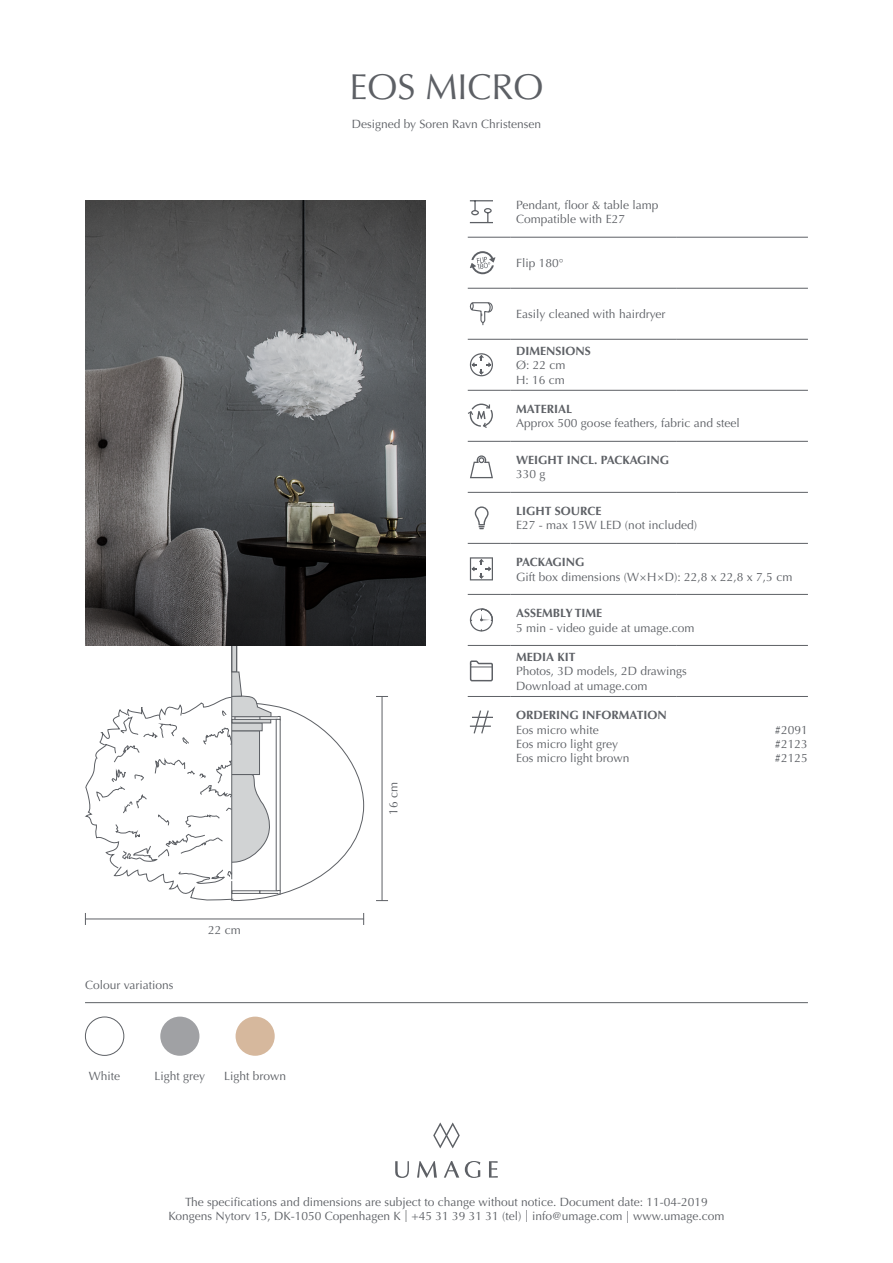
<style>
.page{position:relative;width:893px;height:1263px;background:#fff}
.page>*{position:absolute;margin:0;border:0;box-sizing:border-box;transform-origin:0 0}
.t1{font:36px "Optima LT Std";color:#5d6065}
.t2{font:12px/14.4px "Optima LT Std";color:#5d6065}
.t3{font:700 12px "Optima LT Std";color:#5d6065}
</style>
<div class="page">
<svg style="left:489px;top:1161px;width:9px;height:16px"></svg>
<svg style="left:433px;top:1123px;width:27px;height:25px"></svg>
<svg style="left:395px;top:1161px;width:14px;height:17px"></svg>
<svg style="left:417px;top:1161px;width:20px;height:16px"></svg>
<svg style="left:444px;top:1161px;width:15px;height:16px"></svg>
<svg style="left:465px;top:1161px;width:15px;height:17px"></svg>
<hr style="left:382px;top:696px;width:1px;height:205px;background:#5d6065">
<hr style="left:85px;top:918px;width:279px;height:1px;background:#5d6065">
<svg style="left:363px;top:913px;width:1px;height:12px"></svg>
<svg style="left:232px;top:646px;width:4px;height:25px"></svg>
<hr style="left:236px;top:551px;width:1px;height:121px;background:#5d6065">
<hr style="left:231px;top:634px;width:1px;height:245px;background:#5d6065">
<svg style="left:85px;top:671px;width:279px;height:230px"></svg>
<hr style="left:85px;top:1002px;width:723px;height:1px;background:#5d6065">
<img style="left:160px;top:1016px;width:39px;height:40px;border-radius:20px">
<img style="left:236px;top:1016px;width:39px;height:40px;border-radius:20px">
<div style="left:85px;top:1016px;width:39px;height:40px;border:1px solid #5d6065;border-radius:50%"></div>
<hr style="left:468px;top:237px;width:42px;height:1px;background:#5d6065">
<hr style="left:510px;top:237px;width:166px;height:1px;background:#5d6065">
<hr style="left:676px;top:237px;width:132px;height:1px;background:#5d6065">
<hr style="left:468px;top:288px;width:42px;height:1px;background:#5d6065">
<hr style="left:510px;top:288px;width:166px;height:1px;background:#5d6065">
<hr style="left:676px;top:288px;width:132px;height:1px;background:#5d6065">
<hr style="left:468px;top:339px;width:42px;height:1px;background:#5d6065">
<hr style="left:510px;top:339px;width:166px;height:1px;background:#5d6065">
<hr style="left:676px;top:339px;width:132px;height:1px;background:#5d6065">
<hr style="left:468px;top:390px;width:42px;height:1px;background:#5d6065">
<hr style="left:510px;top:390px;width:166px;height:1px;background:#5d6065">
<hr style="left:676px;top:390px;width:132px;height:1px;background:#5d6065">
<hr style="left:468px;top:441px;width:42px;height:1px;background:#5d6065">
<hr style="left:510px;top:441px;width:166px;height:1px;background:#5d6065">
<hr style="left:676px;top:441px;width:132px;height:1px;background:#5d6065">
<hr style="left:468px;top:492px;width:42px;height:1px;background:#5d6065">
<hr style="left:510px;top:492px;width:166px;height:1px;background:#5d6065">
<hr style="left:676px;top:492px;width:132px;height:1px;background:#5d6065">
<hr style="left:468px;top:543px;width:42px;height:1px;background:#5d6065">
<hr style="left:510px;top:543px;width:166px;height:1px;background:#5d6065">
<hr style="left:676px;top:543px;width:132px;height:1px;background:#5d6065">
<hr style="left:468px;top:594px;width:42px;height:1px;background:#5d6065">
<hr style="left:510px;top:594px;width:166px;height:1px;background:#5d6065">
<hr style="left:676px;top:594px;width:132px;height:1px;background:#5d6065">
<hr style="left:468px;top:645px;width:42px;height:1px;background:#5d6065">
<hr style="left:510px;top:645px;width:166px;height:1px;background:#5d6065">
<hr style="left:676px;top:645px;width:132px;height:1px;background:#5d6065">
<hr style="left:468px;top:696px;width:42px;height:1px;background:#5d6065">
<hr style="left:510px;top:696px;width:166px;height:1px;background:#5d6065">
<hr style="left:676px;top:696px;width:132px;height:1px;background:#5d6065">
<svg style="left:470px;top:200px;width:23px;height:23px"></svg>
<div style="left:484px;top:208px;width:8px;height:5px;border:1px solid #5d6065;border-radius:50%"></div>
<svg style="left:470px;top:251px;width:25px;height:23px"></svg>
<svg style="left:469px;top:302px;width:24px;height:23px"></svg>
<svg style="left:470px;top:353px;width:23px;height:23px"></svg>
<svg style="left:468px;top:404px;width:25px;height:24px"></svg>
<svg style="left:470px;top:455px;width:23px;height:24px"></svg>
<svg style="left:475px;top:506px;width:14px;height:23px"></svg>
<svg style="left:470px;top:557px;width:23px;height:23px"></svg>
<svg style="left:470px;top:608px;width:23px;height:23px"></svg>
<svg style="left:469px;top:660px;width:24px;height:22px"></svg>
<svg style="left:472px;top:710px;width:21px;height:24px"></svg>
<hr style="left:470px;top:725px;width:21px;height:2px;background:#5d6065">
<img style="left:85px;top:200px;width:340px;height:446px">
<h1 class="t1" style="left:349px;top:66px;width:196px">EOS MICRO</h1>
<p class="t2" style="left:352px;top:117px;width:191px">Designed by Soren Ravn Christensen</p>
<p class="t2" style="left:85px;top:978px;width:90px">Colour variations</p>
<p class="t2" style="left:208px;top:923px;width:34px">22 cm</p>
<p class="t2" style="left:89px;top:1069px;width:33px">White</p>
<p class="t2" style="left:155px;top:1069px;width:52px">Light grey</p>
<p class="t2" style="left:224px;top:1069px;width:63px">Light brown</p>
<p class="t2" style="left:386px;top:815px;width:34px;rotate:-90deg">16 cm</p>
<p class="t2" style="left:516px;top:198px;width:144px">Pendant, floor &amp; table lamp<br>Compatible with E27</p>
<p class="t2" style="left:516px;top:256px;width:49px">Flip 180°</p>
<p class="t2" style="left:516px;top:307px;width:151px">Easily cleaned with hairdryer</p>
<p class="t3" style="left:516px;top:344px;width:76px">DIMENSIONS</p>
<p class="t2" style="left:516px;top:358px;width:51px">Ø: 22 cm<br>H: 16 cm</p>
<p class="t3" style="left:516px;top:402px;width:58px">MATERIAL</p>
<p class="t2" style="left:516px;top:416px;width:225px">Approx 500 goose feathers, fabric and steel</p>
<p class="t3" style="left:516px;top:453px;width:154px">WEIGHT INCL. PACKAGING</p>
<p class="t2" style="left:516px;top:467px;width:31px">330 g</p>
<p class="t3" style="left:516px;top:504px;width:87px">LIGHT SOURCE</p>
<p class="t2" style="left:516px;top:518px;width:182px">E27 - max 15W LED (not included)</p>
<p class="t3" style="left:516px;top:555px;width:70px">PACKAGING</p>
<p class="t2" style="left:516px;top:569px;width:278px">Gift box dimensions (W×H×D): 22,8 x 22,8 x 7,5 cm</p>
<p class="t3" style="left:516px;top:606px;width:88px">ASSEMBLY TIME</p>
<p class="t2" style="left:516px;top:620px;width:180px">5 min - video guide at umage.com</p>
<p class="t3" style="left:516px;top:650px;width:61px">MEDIA KIT</p>
<p class="t2" style="left:516px;top:664px;width:172px">Photos, 3D models, 2D drawings<br>Download at umage.com</p>
<p class="t3" style="left:516px;top:708px;width:152px">ORDERING INFORMATION</p>
<p class="t2" style="left:516px;top:722px;width:115px">Eos micro white<br>Eos micro light grey<br>Eos micro light brown</p>
<p class="t2" style="left:775px;top:722px;width:35px;text-align:justify">#2091 #2123 #2125</p>
<p class="t2" style="left:169px;top:1195px;width:557px;text-align:center">The specifications and dimensions are subject to change without notice. Document date: 11-04-2019<br>Kongens Nytorv 15, DK-1050 Copenhagen K | +45 31 39 31 31 (tel) | info@umage.com | www.umage.com</p>
</div>
